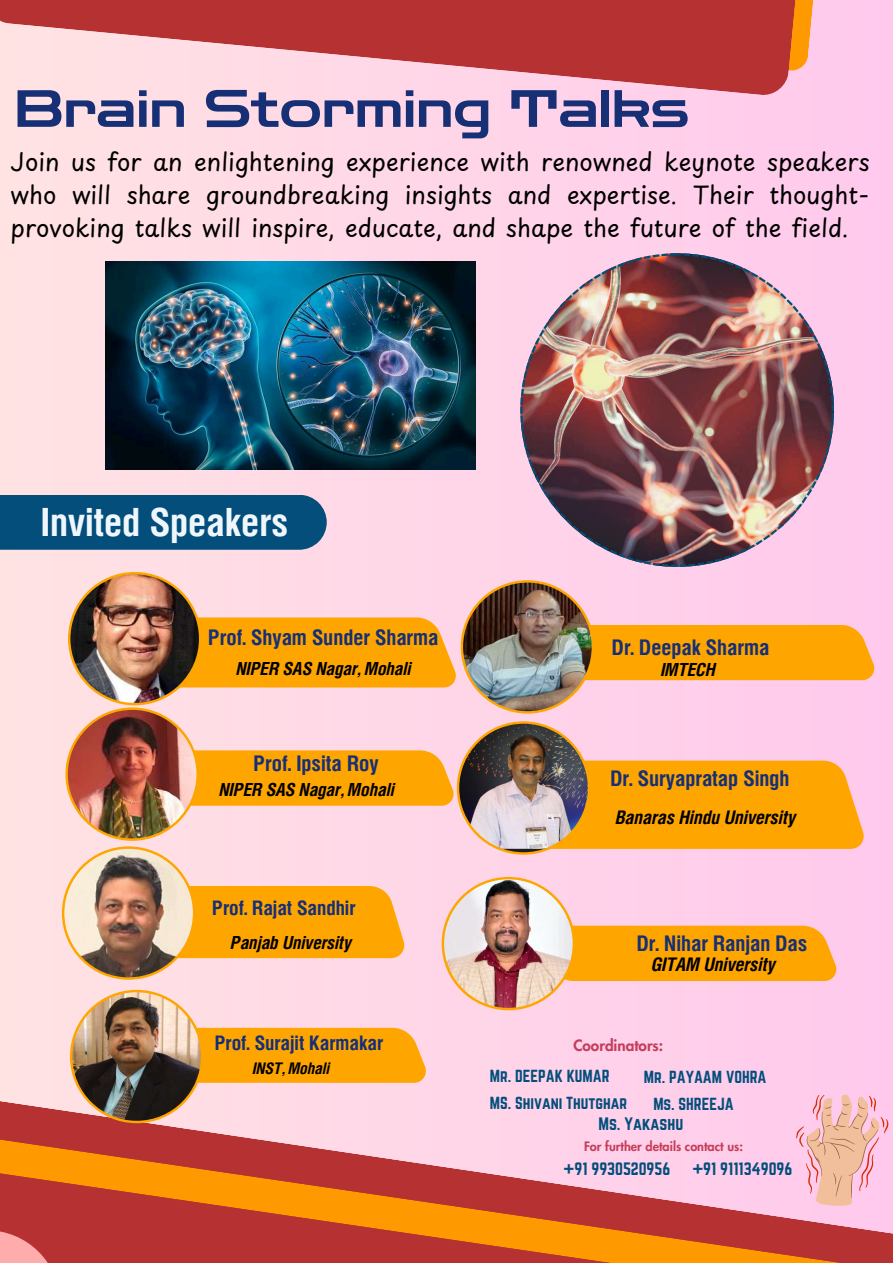
<style>
.page{position:relative;width:893px;height:1263px;background:#fff}
.page>*{position:absolute;margin:0;border:0;box-sizing:border-box;transform-origin:0 0}
.t1{font:51.3px "Zen Dots";color:#162f75}
.t2{font:700 38.85px "Helios Cond";color:#eff7fd}
.t3{font:24px/33.2px "Playpen Sans";color:#000;text-align:justify}
.t4{font:700 21.52px "Helios Cond";color:#162f75}
.t5{font:700 20.02px "Helios Cond";color:#162f75}
.t6{font:italic 700 18.67px "Helios Cond";color:#000}
.t7{font:italic 700 18px "Helios Cond";color:#000}
.t8{font:italic 700 15.98px "Helios Cond";color:#000}
.t9{font:15.83px "Norwester";color:#034e7b}
.t10{font:15.75px "Norwester";color:#034e7b}
.t11{font:15.3px/26.7px "Norwester";color:#034e7b}
.t12{font:800 15.3px "Futura LT Pro";color:#c53d5a}
.t13{font:800 12.67px "Futura LT Pro";color:#c53d5a}
</style>
<div class="page">
<div style="left:0;top:0;width:893px;height:1263px;background:linear-gradient(to right,#fee2e2,#ffcaed)"></div>
<svg style="left:841px;top:0;width:10px;height:71px"></svg>
<svg style="left:0;top:0;width:841px;height:96px;background:#d47679"></svg>
<svg style="left:0;top:1133px;width:893px;height:130px;background:#ce572e"></svg>
<svg style="left:0;top:1230px;width:60px;height:33px;background:#d96e6e"></svg>
<div style="left:0;top:495px;width:327px;height:55px;background:#034e7b"></div>
<img style="left:520px;top:253px;width:314px;height:314px">
<img style="left:106px;top:262px;width:369px;height:207px">
<img style="left:62px;top:572px;width:826px;height:634px">
<h1 class="t1" style="left:14px;top:79px;width:676px">Brain Storming Talks</h1>
<p class="t3" style="left:11px;top:144px;width:860px">Join us for an enlightening experience with renowned keynote speakers who will share groundbreaking insights and expertise. Their thought&shy;provoking talks will inspire, educate, and shape the future of the field.</p>
<h2 class="t2" style="left:41px;top:496px;width:249px">Invited Speakers</h2>
<p class="t4" style="left:208px;top:622px;width:232px">Prof. Shyam Sunder Sharma</p>
<p class="t7" style="left:236px;top:657px;width:177px">NIPER SAS Nagar, Mohali</p>
<p class="t4" style="left:253px;top:748px;width:127px">Prof. Ipsita Roy</p>
<p class="t7" style="left:219px;top:779px;width:177px">NIPER SAS Nagar, Mohali</p>
<p class="t5" style="left:212px;top:894px;width:145px">Prof. Rajat Sandhir</p>
<p class="t7" style="left:231px;top:931px;width:122px">Panjab University</p>
<p class="t5" style="left:215px;top:1029px;width:170px">Prof. Surajit Karmakar</p>
<p class="t8" style="left:253px;top:1059px;width:79px">INST, Mohali</p>
<p class="t4" style="left:612px;top:632px;width:159px">Dr. Deepak Sharma</p>
<p class="t7" style="left:661px;top:658px;width:56px">IMTECH</p>
<p class="t4" style="left:610px;top:764px;width:180px">Dr. Suryapratap Singh</p>
<p class="t6" style="left:616px;top:806px;width:182px">Banaras Hindu University</p>
<p class="t4" style="left:637px;top:929px;width:172px">Dr. Nihar Ranjan Das</p>
<p class="t6" style="left:652px;top:953px;width:125px">GITAM University</p>
<p class="t12" style="left:573px;top:1038px;width:91px">Coordinators:</p>
<p class="t11" style="left:490px;top:1063px;width:121px">Mr. DEEPAK KUMAR</p>
<p class="t11" style="left:653px;top:1063px;width:115px;text-indent:-10px">Mr. PAYAAM VOHRA<br>Ms. SHREEJA</p>
<p class="t11" style="left:490px;top:1090px;width:139px">MS. Shivani Thutghar</p>
<p class="t9" style="left:598px;top:1114px;width:86px">Ms. Yakashu</p>
<p class="t13" style="left:584px;top:1140px;width:160px">For further details contact us:</p>
<p class="t10" style="left:563px;top:1159px;width:108px">+91 9930520956</p>
<p class="t10" style="left:692px;top:1159px;width:101px">+91 9111349096</p>
</div>
